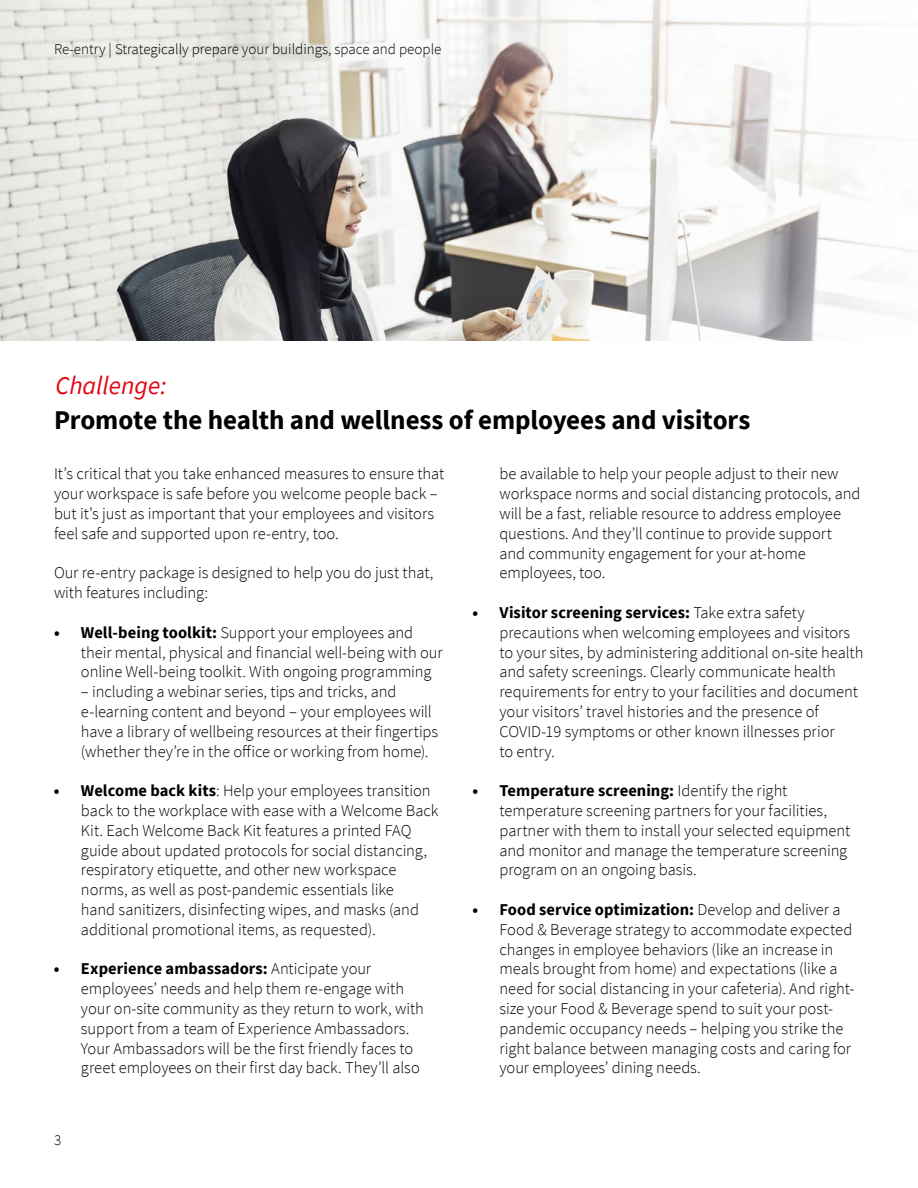
<style>
.page{position:relative;width:918px;height:1188px;background:#fff}
.page>*{position:absolute;margin:0;border:0;box-sizing:border-box;transform-origin:0 0}
.t1{font:700 27px "Source Sans Pro";letter-spacing:-.005em;color:#000}
.t2{font:italic 25.5px "Source Sans Pro";color:#e30613}
.t3{font:300 16.5px/19.8px "Source Sans Pro";letter-spacing:-.005em;color:#000}
.t4{font:300 15px "Source Sans Pro";color:#000}
.s1{font-weight:700}
</style>
<div class="page">
<img style="left:0;top:0;width:916px;height:340px">
<p class="t4" style="left:54px;top:40px;width:389px">Re-entry | Strategically prepare your buildings, space and people</p>
<h2 class="t2" style="left:55px;top:370px;width:113px">Challenge:</h2>
<h1 class="t1" style="left:54px;top:401px;width:698px">Promote the health and wellness of employees and visitors</h1>
<p class="t3" style="left:54px;top:464px;width:392px">It’s critical that you take enhanced measures to ensure that your workspace is safe before you welcome people back – but it’s just as important that your employees and visitors feel safe and supported upon re-entry, too.</p>
<p class="t3" style="left:54px;top:563px;width:381px">Our re-entry package is designed to help you do just that, with features including:</p>
<p class="t3" style="left:81px;top:622px;width:363px;text-indent:-27px"><span class="s1">• Well-being toolkit:</span> Support your employees and their mental, physical and financial well-being with our online Well-being toolkit. With ongoing programming</p>
<p class="t3" style="left:81px;top:682px;width:359px">– including a webinar series, tips and tricks, and e-learning content and beyond – your employees will have a library of wellbeing resources at their fingertips (whether they’re in the office or working from home).</p>
<p class="t3" style="left:81px;top:781px;width:359px;text-indent:-27px"><span class="s1">• Welcome back kits</span>: Help your employees transition back to the workplace with ease with a Welcome Back Kit. Each Welcome Back Kit features a printed FAQ guide about updated protocols for social distancing, respiratory etiquette, and other new workspace norms, as well as post-pandemic essentials like<br>hand sanitizers, disinfecting wipes, and masks (and additional promotional items, as requested).</p>
<p class="t3" style="left:81px;top:959px;width:345px;text-indent:-27px"><span class="s1">• Experience ambassadors:</span> Anticipate your employees’ needs and help them re-engage with your on-site community as they return to work, with support from a team of Experience Ambassadors.<br>Your Ambassadors will be the first friendly faces to greet employees on their first day back. They’ll also</p>
<p class="t4" style="left:54px;top:1131px;width:9px">3</p>
<p class="t3" style="left:500px;top:464px;width:363px">be available to help your people adjust to their new workspace norms and social distancing protocols, and will be a fast, reliable resource to address employee questions. And they’ll continue to provide support and community engagement for your at-home employees, too.</p>
<p class="t3" style="left:500px;top:603px;width:365px;text-indent:-27px"><span class="s1">• Visitor screening services:</span> Take extra safety precautions when welcoming employees and visitors to your sites, by administering additional on-site health and safety screenings. Clearly communicate health requirements for entry to your facilities and document your visitors’ travel histories and the presence of COVID-19 symptoms or other known illnesses prior<br>to entry.</p>
<p class="t3" style="left:500px;top:781px;width:352px;text-indent:-27px"><span class="s1">• Temperature screening:</span> Identify the right temperature screening partners for your facilities, partner with them to install your selected equipment and monitor and manage the temperature screening program on an ongoing basis.</p>
<p class="t3" style="left:500px;top:900px;width:356px;text-indent:-27px"><span class="s1">• Food service optimization:</span> Develop and deliver a Food &amp; Beverage strategy to accommodate expected changes in employee behaviors (like an increase in meals brought from home) and expectations (like a need for social distancing in your cafeteria). And right&shy;size your Food &amp; Beverage spend to suit your post&shy;pandemic occupancy needs – helping you strike the right balance between managing costs and caring for your employees’ dining needs.</p>
</div>
